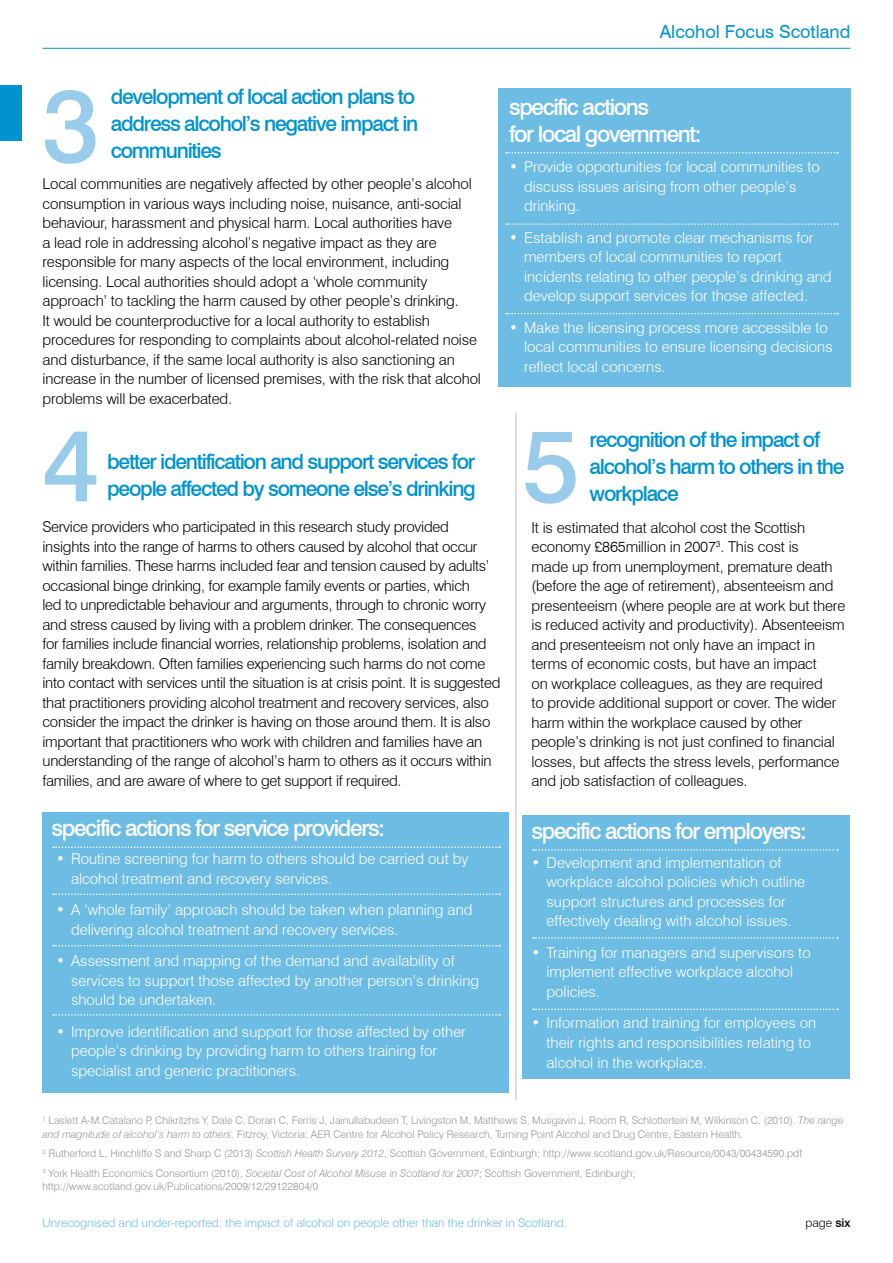
<style>
.page{position:relative;width:893px;height:1263px;background:#fff}
.page>*{position:absolute;margin:0;border:0;box-sizing:border-box;transform-origin:0 0}
.t1{font:500 102.6px "Swiss 721 BT";color:#98ccea}
.t2{font:500 22.5px/27px "Swiss 721 BT";letter-spacing:-.06em;color:#fff}
.t3{font:500 21px/27px "Swiss 721 BT";letter-spacing:-.06em;color:#0093d0}
.t4{font:18px "Swiss 721 BT";color:#0093d0}
.t5{font:300 15px/19.5px "Swiss 721 BT";letter-spacing:-.01em;color:#000}
.t6{font:300 15px/19.5px "Swiss 721 BT";color:#fff}
.t7{font:300 12px "Swiss 721 BT";color:#6dbce3}
.t8{font:300 12px "Swiss 721 BT";color:#000}
.t9{font:300 10.5px/13.5px "Swiss 721 BT";color:#939598}
.s1{font-style:italic}
.s2{font-weight:500}
</style>
<div class="page">
<div style="left:0;top:85px;width:21px;height:56px;background:#0093d0"></div>
<hr style="left:515px;top:412px;width:2px;height:688px;background:#d1d3d4">
<div style="left:497px;top:88px;width:353px;height:298px;background:#6dbce3"></div>
<svg style="left:506px;top:152px;width:332px;height:2px"></svg>
<svg style="left:506px;top:223px;width:332px;height:2px"></svg>
<svg style="left:506px;top:313px;width:332px;height:1px"></svg>
<div style="left:522px;top:815px;width:328px;height:263px;background:#6dbce3"></div>
<svg style="left:533px;top:849px;width:305px;height:2px"></svg>
<svg style="left:533px;top:937px;width:305px;height:2px"></svg>
<svg style="left:533px;top:1008px;width:305px;height:2px"></svg>
<div style="left:43px;top:812px;width:466px;height:281px;background:#6dbce3"></div>
<svg style="left:53px;top:846px;width:447px;height:2px"></svg>
<svg style="left:53px;top:893px;width:447px;height:2px"></svg>
<svg style="left:53px;top:945px;width:447px;height:1px"></svg>
<svg style="left:53px;top:1014px;width:447px;height:1px"></svg>
<hr style="left:43px;top:48px;width:807px;height:1px;background:#0093d0">
<p class="t4" style="left:660px;top:21px;width:192px">Alcohol Focus Scotland</p>
<h1 class="t1" style="left:43px;top:63px;width:59px">3</h1>
<h3 class="t3" style="left:111px;top:83px;width:309px">development of local action plans to address alcohol’s negative impact in communities</h3>
<p class="t5" style="left:43px;top:174px;width:440px">Local communities are negatively affected by other people’s alcohol consumption in various ways including noise, nuisance, anti-social behaviour, harassment and physical harm. Local authorities have<br>a lead role in addressing alcohol’s negative impact as they are responsible for many aspects of the local environment, including licensing. Local authorities should adopt a ‘whole community approach’ to tackling the harm caused by other people’s drinking.<br>It would be counterproductive for a local authority to establish procedures for responding to complaints about alcohol-related noise and disturbance, if the same local authority is also sanctioning an increase in the number of licensed premises, with the risk that alcohol problems will be exacerbated.</p>
<h2 class="t2" style="left:509px;top:93px;width:194px">specific actions<br>for local government:</h2>
<p class="t6" style="left:524px;top:157px;width:297px;text-indent:-15px">• Provide opportunities for local communities to discuss issues arising from other people’s drinking.</p>
<p class="t6" style="left:524px;top:228px;width:309px;text-indent:-15px">• Establish and promote clear mechanisms for members of local communities to report incidents relating to other people’s drinking and develop support services for those affected.</p>
<p class="t6" style="left:524px;top:318px;width:310px;text-indent:-15px">• Make the licensing process more accessible to local communities to ensure licensing decisions reflect local concerns.</p>
<h1 class="t1" style="left:43px;top:402px;width:59px">4</h1>
<h3 class="t3" style="left:107px;top:447px;width:370px">better identification and support services for people affected by someone else’s drinking</h3>
<p class="t5" style="left:43px;top:517px;width:459px">Service providers who participated in this research study provided<br>insights into the range of harms to others caused by alcohol that occur within families. These harms included fear and tension caused by adults’ occasional binge drinking, for example family events or parties, which<br>led to unpredictable behaviour and arguments, through to chronic worry and stress caused by living with a problem drinker. The consequences<br>for families include financial worries, relationship problems, isolation and family breakdown. Often families experiencing such harms do not come into contact with services until the situation is at crisis point. It is suggested that practitioners providing alcohol treatment and recovery services, also consider the impact the drinker is having on those around them. It is also important that practitioners who work with children and families have an understanding of the range of alcohol’s harm to others as it occurs within families, and are aware of where to get support if required.</p>
<h1 class="t1" style="left:522px;top:403px;width:59px">5</h1>
<h3 class="t3" style="left:590px;top:426px;width:256px">recognition of the impact of alcohol’s harm to others in the workplace</h3>
<p class="t5" style="left:531px;top:517px;width:315px">It is estimated that alcohol cost the Scottish economy £865million in 2007<sup>3</sup>. This cost is<br>made up from unemployment, premature death (before the age of retirement), absenteeism and presenteeism (where people are at work but there is reduced activity and productivity). Absenteeism and presenteeism not only have an impact in terms of economic costs, but have an impact<br>on workplace colleagues, as they are required<br>to provide additional support or cover. The wider harm within the workplace caused by other people’s drinking is not just confined to financial losses, but affects the stress levels, performance and job satisfaction of colleagues.</p>
<h2 class="t2" style="left:52px;top:815px;width:335px">specific actions for service providers:</h2>
<p class="t6" style="left:71px;top:849px;width:399px;text-indent:-15px">• Routine screening for harm to others should be carried out by alcohol treatment and recovery services.</p>
<p class="t6" style="left:71px;top:900px;width:403px;text-indent:-15px">• A ‘whole family’ approach should be taken when planning and delivering alcohol treatment and recovery services.</p>
<p class="t6" style="left:71px;top:951px;width:410px;text-indent:-15px">• Assessment and mapping of the demand and availability of services to support those affected by another person’s drinking should be undertaken.</p>
<p class="t6" style="left:71px;top:1021px;width:396px;text-indent:-15px">• Improve identification and support for those affected by other people’s drinking by providing harm to others training for specialist and generic practitioners.</p>
<h2 class="t2" style="left:531px;top:817px;width:277px">specific actions for employers:</h2>
<p class="t6" style="left:546px;top:853px;width:260px;text-indent:-15px">• Development and implementation of workplace alcohol policies which outline support structures and processes for effectively dealing with alcohol issues.</p>
<p class="t6" style="left:546px;top:943px;width:266px;text-indent:-15px">• Training for managers and supervisors to implement effective workplace alcohol policies.</p>
<p class="t6" style="left:546px;top:1013px;width:271px;text-indent:-15px">• Information and training for employees on their rights and responsibilities relating to alcohol in the workplace.</p>
<p class="t9" style="left:43px;top:1114px;width:803px"><sup>1</sup> Laslett A-M.Catalano P, Chikritzhs Y, Dale C, Doran C, Ferris J, Jainullabudeen T, Livingston M, Matthews S, Musgavin J, Room R, Schlottertein M, Wilkinson C. (2010). <span class="s1">The range and magnitude of alcohol’s harm to others.</span> Fitzroy, Victoria: AER Centre for Alcohol Policy Research, Turning Point Alcohol and Drug Centre, Eastern Health.</p>
<p class="t9" style="left:43px;top:1144px;width:761px;line-height:19.5px"><sup>2</sup> Rutherford L, Hinchliffe S and Sharp C (2013) <span class="s1">Scottish Health Survery 2012</span>, Scottish Government, Edinburgh; http://www.scotland.gov.uk/Resource/0043/00434590.pdf<br><sup>3</sup> York Health Economics Consortium (2010), <span class="s1">Societal Cost of Alcohol Misuse in Scotland for 2007</span>; Scottish Government, Edinburgh;</p>
<p class="t9" style="left:43px;top:1180px;width:278px">http://www.scotland.gov.uk/Publications/2009/12/29122804/0</p>
<p class="t7" style="left:43px;top:1215px;width:526px">Unrecognised and under-reported: the impact of alcohol on people other than the drinker in Scotland.</p>
<p class="t8" style="left:805px;top:1215px;width:46px">page <span class="s2">six</span></p>
</div>
